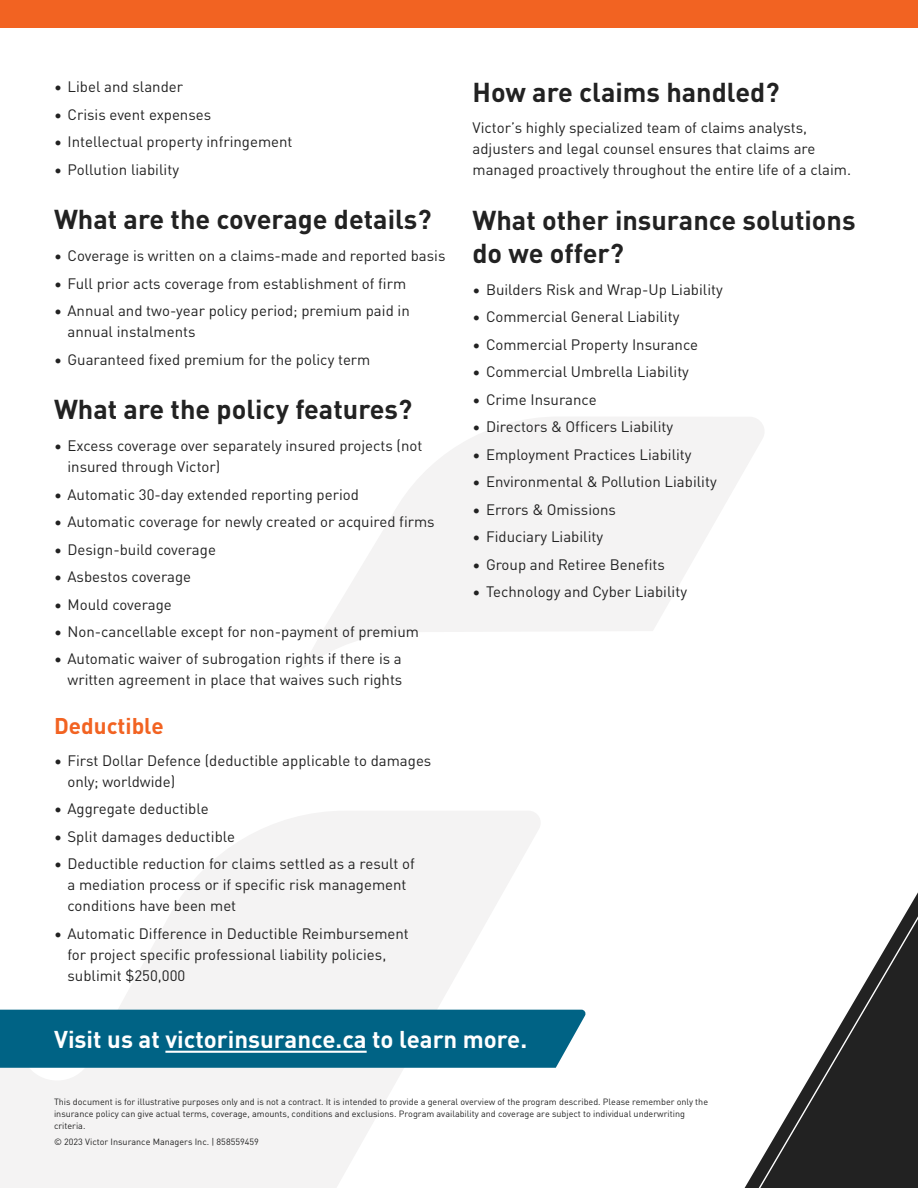
<style>
.page{position:relative;width:918px;height:1188px;background:#fff}
.page>*{position:absolute;margin:0;border:0;box-sizing:border-box;transform-origin:0 0}
.Body_Subhead_1{font:700 27px/33px "DINOT";color:#222}
.Disclaimer_Text_6_8{font:700 24px "DINOT";color:#fff}
.Body_Subhead_2_15_18{font:700 22.5px "DINOT";color:#f26322}
.Body_Text_10_14{font:15px/21px "DINOT";color:#222}
.Disclaimer_Text_6_8-2{font:9px/12px "DINOT";color:#222}
.Disclaimer_Text_6_8-3{font:9px "DIN Pro";color:#222}
</style>
<div class="page">
<svg style="left:0;top:811px;width:544px;height:377px;fill:#f4f3f3"></svg>
<svg style="left:302px;top:417px;width:462px;height:252px;fill:#f4f3f3"></svg>
<div style="left:0;top:0;width:918px;height:28px;background:#f26322"></div>
<svg style="left:750px;top:892px;width:168px;height:296px"></svg>
<div style="left:0;top:1010px;width:586px;height:58px;background:#006385"></div>
<hr style="left:165px;top:1051px;width:202px;height:2px;background:#fff">
<p class="Body_Text_10_14" style="left:54px;top:75px;width:131px">• Libel and slander</p>
<p class="Body_Text_10_14" style="left:54px;top:103px;width:159px">• Crisis event expenses</p>
<p class="Body_Text_10_14" style="left:54px;top:130px;width:240px">• Intellectual property infringement</p>
<p class="Body_Text_10_14" style="left:54px;top:158px;width:127px">• Pollution liability</p>
<h2 class="Body_Subhead_1" style="left:54px;top:201px;width:379px">What are the coverage details?</h2>
<p class="Body_Text_10_14" style="left:54px;top:244px;width:393px">• Coverage is written on a claims-made and reported basis</p>
<p class="Body_Text_10_14" style="left:54px;top:272px;width:354px">• Full prior acts coverage from establishment of firm</p>
<p class="Body_Text_10_14" style="left:68px;top:299px;width:344px;text-indent:-14px">• Annual and two-year policy period; premium paid in annual instalments</p>
<p class="Body_Text_10_14" style="left:54px;top:348px;width:318px">• Guaranteed fixed premium for the policy term</p>
<h2 class="Body_Subhead_1" style="left:54px;top:391px;width:360px">What are the policy features?</h2>
<p class="Body_Text_10_14" style="left:68px;top:434px;width:356px;text-indent:-14px">• Excess coverage over separately insured projects (not insured through Victor)</p>
<p class="Body_Text_10_14" style="left:54px;top:482px;width:307px">• Automatic 30-day extended reporting period</p>
<p class="Body_Text_10_14" style="left:54px;top:510px;width:382px">• Automatic coverage for newly created or acquired firms</p>
<p class="Body_Text_10_14" style="left:54px;top:537px;width:163px">• Design-build coverage</p>
<p class="Body_Text_10_14" style="left:54px;top:565px;width:139px">• Asbestos coverage</p>
<p class="Body_Text_10_14" style="left:54px;top:592px;width:119px">• Mould coverage</p>
<p class="Body_Text_10_14" style="left:54px;top:620px;width:367px">• Non-cancellable except for non-payment of premium</p>
<p class="Body_Text_10_14" style="left:54px;top:647px;width:350px;text-align:right">• Automatic waiver of subrogation rights if there is a written agreement in place that waives such rights</p>
<h3 class="Body_Subhead_2_15_18" style="left:54px;top:708px;width:111px">Deductible</h3>
<p class="Body_Text_10_14" style="left:68px;top:749px;width:365px;text-indent:-14px">• First Dollar Defence (deductible applicable to damages only; worldwide)</p>
<p class="Body_Text_10_14" style="left:54px;top:797px;width:156px">• Aggregate deductible</p>
<p class="Body_Text_10_14" style="left:54px;top:825px;width:183px">• Split damages deductible</p>
<p class="Body_Text_10_14" style="left:68px;top:852px;width:349px;text-indent:-14px">• Deductible reduction for claims settled as a result of a mediation process or if specific risk management conditions have been met</p>
<p class="Body_Text_10_14" style="left:68px;top:922px;width:343px;text-indent:-14px">• Automatic Difference in Deductible Reimbursement for project specific professional liability policies, sublimit $250,000</p>
<h2 class="Body_Subhead_1" style="left:472px;top:73px;width:308px">How are claims handled?</h2>
<p class="Body_Text_10_14" style="left:472px;top:116px;width:380px">Victor’s highly specialized team of claims analysts, adjusters and legal counsel ensures that claims are managed proactively throughout the entire life of a claim.</p>
<h2 class="Body_Subhead_1" style="left:472px;top:201px;width:385px">What other insurance solutions do we offer?</h2>
<p class="Body_Text_10_14" style="left:472px;top:278px;width:252px">• Builders Risk and Wrap-Up Liability</p>
<p class="Body_Text_10_14" style="left:472px;top:305px;width:208px">• Commercial General Liability</p>
<p class="Body_Text_10_14" style="left:472px;top:333px;width:227px">• Commercial Property Insurance</p>
<p class="Body_Text_10_14" style="left:472px;top:360px;width:218px">• Commercial Umbrella Liability</p>
<p class="Body_Text_10_14" style="left:472px;top:388px;width:126px">• Crime Insurance</p>
<p class="Body_Text_10_14" style="left:472px;top:415px;width:202px">• Directors &amp; Officers Liability</p>
<p class="Body_Text_10_14" style="left:472px;top:443px;width:221px">• Employment Practices Liability</p>
<p class="Body_Text_10_14" style="left:472px;top:470px;width:246px">• Environmental &amp; Pollution Liability</p>
<p class="Body_Text_10_14" style="left:472px;top:497px;width:145px">• Errors &amp; Omissions</p>
<p class="Body_Text_10_14" style="left:472px;top:525px;width:132px">• Fiduciary Liability</p>
<p class="Body_Text_10_14" style="left:472px;top:552px;width:194px">• Group and Retiree Benefits</p>
<p class="Body_Text_10_14" style="left:472px;top:580px;width:216px">• Technology and Cyber Liability</p>
<p class="Disclaimer_Text_6_8" style="left:54px;top:1021px;width:475px">Visit us at victorinsurance.ca to learn more.</p>
<p class="Disclaimer_Text_6_8-2" style="left:54px;top:1095px;width:656px">This document is for illustrative purposes only and is not a contract. It is intended to provide a general overview of the program described. Please remember only the insurance policy can give actual terms, coverage, amounts, conditions and exclusions. Program availability and coverage are subject to individual underwriting criteria.</p>
<p class="Disclaimer_Text_6_8-3" style="left:54px;top:1137px;width:206px">© 2023 Victor Insurance Managers Inc. | 858559459</p>
</div>
